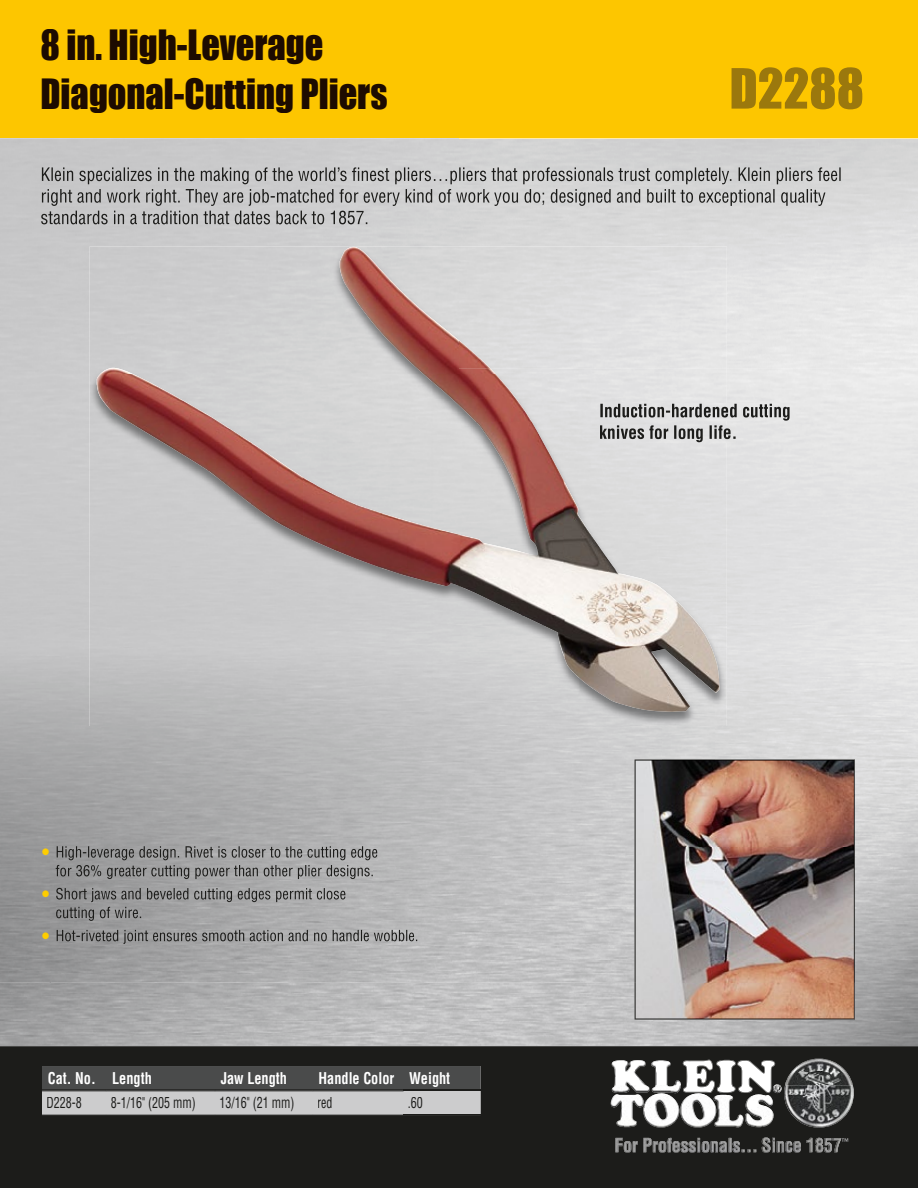
<style>
.page{position:relative;width:918px;height:1188px;background:#fff}
.page>*{position:absolute;margin:0;border:0;box-sizing:border-box;transform-origin:0 0}
.t1{font:51.3px "Impact";color:#9b780d}
.t2{font:38.4px/48.3px "Impact";color:#1d0b00;scale:.95 1}
.t3{font:condensed 21.9px/41.8px "Helvetica LT Std";color:#ffce00}
.t4{font:condensed 21.9px "Helvetica";color:#ffce00}
.t5{font:700 condensed 15.9px "Helvetica LT Std";color:#fff;scale:.9 1}
.t6{font:condensed 15px "Helvetica LT Std";color:#1c1c1a;scale:.8 1}
</style>
<div class="page">
<img style="left:0;top:983px;width:918px;height:205px">
<svg style="left:611px;top:1060px;width:164px;height:67px"></svg>
<svg style="left:616px;top:1138px;width:233px;height:14px"></svg>
<svg style="left:42px;top:1066px;width:438px;height:49px"></svg>
<hr style="left:42px;top:1115px;width:64px;height:1px;background:#1c1c1a">
<hr style="left:106px;top:1115px;width:109px;height:1px;background:#1c1c1a">
<hr style="left:215px;top:1115px;width:98px;height:1px;background:#1c1c1a">
<hr style="left:313px;top:1115px;width:90px;height:1px;background:#1c1c1a">
<hr style="left:403px;top:1115px;width:77px;height:1px;background:#1c1c1a">
<div style="left:47px;top:1097px;width:34px;height:12px;background:#cccccd"></div>
<div style="left:111px;top:1097px;width:84px;height:15px;background:#cccccd"></div>
<div style="left:220px;top:1097px;width:74px;height:15px;background:#cccccd"></div>
<div style="left:318px;top:1097px;width:14px;height:12px;background:#cccccd"></div>
<div style="left:409px;top:1097px;width:13px;height:12px;background:#cccccd"></div>
<div style="left:0;top:0;width:918px;height:138px;background:#fdc600"></div>
<img style="left:0;top:139px;width:918px;height:235px">
<img style="left:50px;top:847px;width:585px;height:136px">
<img style="left:0;top:374px;width:101px;height:473px">
<img style="left:459px;top:139px;width:459px;height:230px">
<svg style="left:0;top:138px;width:918px;height:1px"></svg>
<img style="left:90px;top:246px;width:369px;height:128px">
<img style="left:496px;top:369px;width:231px;height:5px">
<img style="left:432px;top:374px;width:295px;height:252px">
<img style="left:629px;top:625px;width:98px;height:101px">
<div style="left:459px;top:246px;width:268px;height:123px;background:#dfdfe0"></div>
<img style="left:100px;top:247px;width:396px;height:127px">
<img style="left:97px;top:374px;width:155px;height:97px">
<img style="left:423px;top:374px;width:109px;height:49px">
<img style="left:251px;top:443px;width:53px;height:93px">
<img style="left:459px;top:422px;width:105px;height:194px">
<img style="left:207px;top:470px;width:45px;height:35px">
<img style="left:303px;top:477px;width:105px;height:90px">
<img style="left:564px;top:480px;width:52px;height:222px">
<img style="left:407px;top:521px;width:53px;height:66px">
<img style="left:377px;top:567px;width:31px;height:9px">
<img style="left:615px;top:649px;width:104px;height:63px">
<img style="left:521px;top:615px;width:43px;height:43px">
<img style="left:459px;top:340px;width:32px;height:29px">
<img style="left:635px;top:760px;width:219px;height:259px">
<img style="left:42px;top:167px;width:417px;height:17px">
<img style="left:459px;top:167px;width:383px;height:17px">
<img style="left:42px;top:189px;width:417px;height:17px">
<img style="left:459px;top:189px;width:367px;height:17px">
<img style="left:41px;top:211px;width:326px;height:13px">
<img style="left:57px;top:846px;width:321px;height:14px">
<img style="left:56px;top:865px;width:317px;height:14px">
<img style="left:56px;top:888px;width:290px;height:14px">
<img style="left:56px;top:907px;width:85px;height:14px">
<img style="left:57px;top:930px;width:360px;height:14px">
<img style="left:727px;top:404px;width:64px;height:17px">
<img style="left:600px;top:404px;width:127px;height:17px">
<img style="left:727px;top:425px;width:9px;height:17px">
<img style="left:600px;top:425px;width:127px;height:17px">
<img style="left:612px;top:1085px;width:242px;height:43px">
<img style="left:612px;top:1060px;width:69px;height:25px">
<img style="left:775px;top:1059px;width:78px;height:26px">
<h2 class="t2" style="left:40px;top:20px;width:367px">8 in. High-Leverage<br>Diagonal-Cutting Pliers</h2>
<h1 class="t1" style="left:729px;top:49px;width:136px">D2288</h1>
<h3 class="t3" style="left:42px;top:831px;width:9px">• •</h3>
<h3 class="t4" style="left:42px;top:922px;width:9px">•</h3>
<p class="t5" style="left:48px;top:1068px;width:117px">Cat. No. Length</p>
<p class="t5" style="left:221px;top:1068px;width:75px">Jaw Length</p>
<p class="t5" style="left:319px;top:1068px;width:148px">Handle Color Weight</p>
<p class="t6" style="left:46px;top:1093px;width:46px">D228-8</p>
<p class="t6" style="left:111px;top:1093px;width:108px">8-1/16" (205 mm)</p>
<p class="t6" style="left:219px;top:1093px;width:95px">13/16" (21 mm)</p>
<p class="t6" style="left:317px;top:1093px;width:21px">red</p>
<p class="t6" style="left:408px;top:1093px;width:20px">.60</p>
</div>
